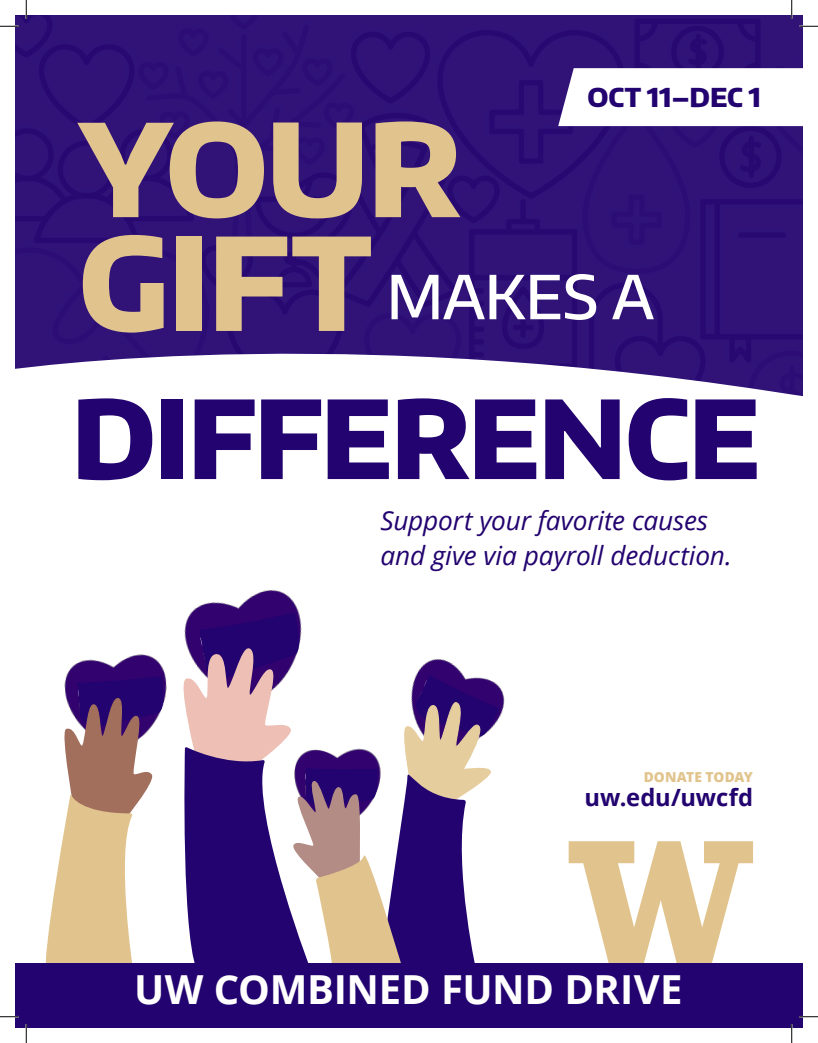
<style>
.page{position:relative;width:818px;height:1043px;background:#fff}
.page>*{position:absolute;margin:0;border:0;box-sizing:border-box;transform-origin:0 0}
.t1{font:800 127.5px/113.8px "Encode Sans Normal";letter-spacing:-.02em;color:#e1c48d}
.t2{font:800 107.5px "Encode Sans Normal";letter-spacing:-.02em;color:#22036f}
.t3{font:500 60px "Encode Sans Normal";letter-spacing:-.01em;color:#fff}
.t4{font:700 40px "Open Sans";letter-spacing:-.01em;color:#fff}
.t5{font:italic 26.25px/35px "Open Sans";letter-spacing:-.01em;color:#22036f}
.t6{font:800 26px "Encode Sans Normal";letter-spacing:-.005em;color:#22036f}
.t7{font:700 23.75px "Open Sans";color:#22036f}
.t8{font:800 13.75px "Open Sans";letter-spacing:.005em;color:#e1c48d}
</style>
<div class="page">
<img style="left:15px;top:15px;width:787px;height:381px">
<img style="left:66px;top:654px;width:101px;height:47px">
<img style="left:191px;top:590px;width:108px;height:22px">
<img style="left:499px;top:686px;width:6px;height:32px">
<svg style="left:45px;top:676px;width:119px;height:286px"></svg>
<svg style="left:183px;top:612px;width:316px;height:350px"></svg>
<svg style="left:568px;top:841px;width:185px;height:121px"></svg>
<svg style="left:558px;top:68px;width:245px;height:58px"></svg>
<div style="left:15px;top:962px;width:787px;height:65px;background:#22036f"></div>
<svg style="left:0;top:25px;width:19px;height:2px"></svg>
<svg style="left:799px;top:25px;width:19px;height:2px"></svg>
<svg style="left:0;top:1015px;width:19px;height:2px"></svg>
<svg style="left:799px;top:1015px;width:19px;height:2px"></svg>
<svg style="left:25px;top:0;width:2px;height:19px"></svg>
<svg style="left:25px;top:1024px;width:2px;height:18px"></svg>
<svg style="left:790px;top:0;width:2px;height:19px"></svg>
<svg style="left:790px;top:1024px;width:2px;height:18px"></svg>
<p class="t6" style="left:587px;top:80px;width:175px">OCT 11–DEC 1</p>
<p class="t1" style="left:78px;top:109px;width:384px">YOUR<br>GIFT</p>
<p class="t3" style="left:386px;top:257px;width:269px">MAKES A</p>
<p class="t2" style="left:71px;top:368px;width:690px">DIFFERENCE</p>
<p class="t5" style="left:380px;top:502px;width:352px">Support your favorite causes and give via payroll deduction.</p>
<p class="t8" style="left:643px;top:767px;width:111px">DONATE TODAY</p>
<p class="t7" style="left:584px;top:780px;width:170px">uw.edu/uwcfd</p>
<p class="t4" style="left:134px;top:961px;width:550px">UW COMBINED FUND DRIVE</p>
</div>
